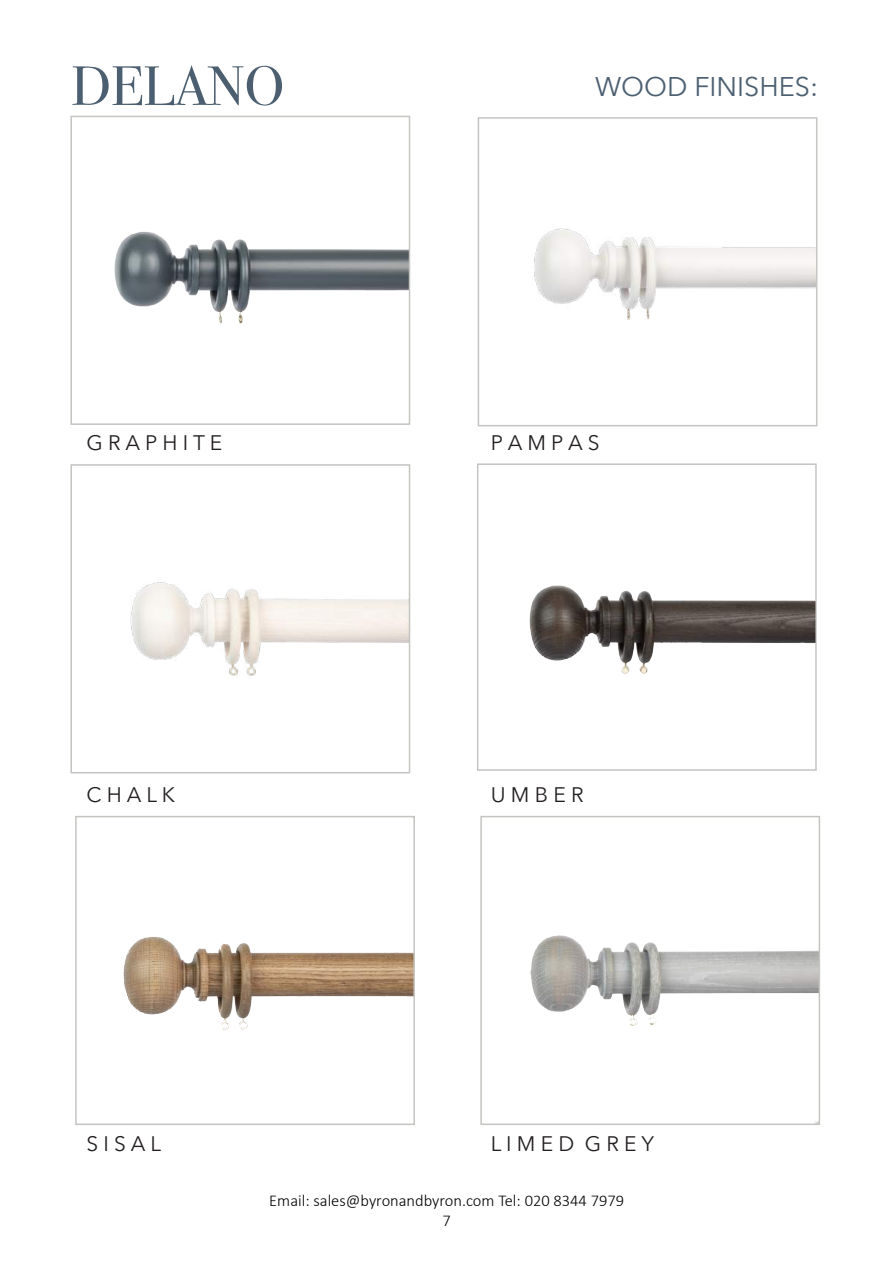
<style>
.page{position:relative;width:893px;height:1263px;background:#fff}
.page>*{position:absolute;margin:0;border:0;box-sizing:border-box;transform-origin:0 0}
.t1{font:55.5px "Bodoni Svty Two ITCTT";color:#4c5f71}
.t2{font:27px "Avenir Next";color:#4c5f71}
.t3{font:21px "Avenir Next";color:#231f20}
.t4{font:300 16.5px/19.8px "Calibri";color:#000;text-align:center}
</style>
<div class="page">
<img style="left:130px;top:582px;width:277px;height:94px">
<div style="left:70px;top:464px;width:340px;height:309px;border:2px solid #c4c5c1"></div>
<img style="left:123px;top:937px;width:82px;height:77px">
<div style="left:75px;top:816px;width:340px;height:309px;border:2px solid #c4c5c1"></div>
<img style="left:530px;top:935px;width:287px;height:90px">
<div style="left:480px;top:816px;width:340px;height:309px;border:2px solid #c4c5c1"></div>
<img style="left:114px;top:233px;width:293px;height:91px">
<div style="left:70px;top:116px;width:340px;height:309px;border:2px solid #c4c5c1"></div>
<img style="left:534px;top:228px;width:280px;height:92px">
<div style="left:478px;top:117px;width:339px;height:309px;border:2px solid #c4c5c1"></div>
<div style="left:477px;top:463px;width:340px;height:308px;background:#fff;border:2px solid #c4c5c1"></div>
<img style="left:529px;top:587px;width:286px;height:87px">
<h1 class="t1" style="left:71px;top:41px;width:215px">DELANO</h1>
<h2 class="t2" style="left:595px;top:64px;width:224px">WOOD FINISHES:</h2>
<p class="t3" style="left:86px;top:425px;width:137px">G R A P H I T E</p>
<p class="t3" style="left:491px;top:425px;width:110px">P A M P A S</p>
<p class="t3" style="left:86px;top:777px;width:90px">C H A L K</p>
<p class="t3" style="left:491px;top:777px;width:94px">U M B E R</p>
<p class="t3" style="left:86px;top:1126px;width:76px">S I S A L</p>
<p class="t3" style="left:491px;top:1126px;width:165px">L I M E D G R E Y</p>
<p class="t4" style="left:269px;top:1190px;width:356px">Email: sales@byronandbyron.com Tel: 020 8344 7979<br>7</p>
</div>
